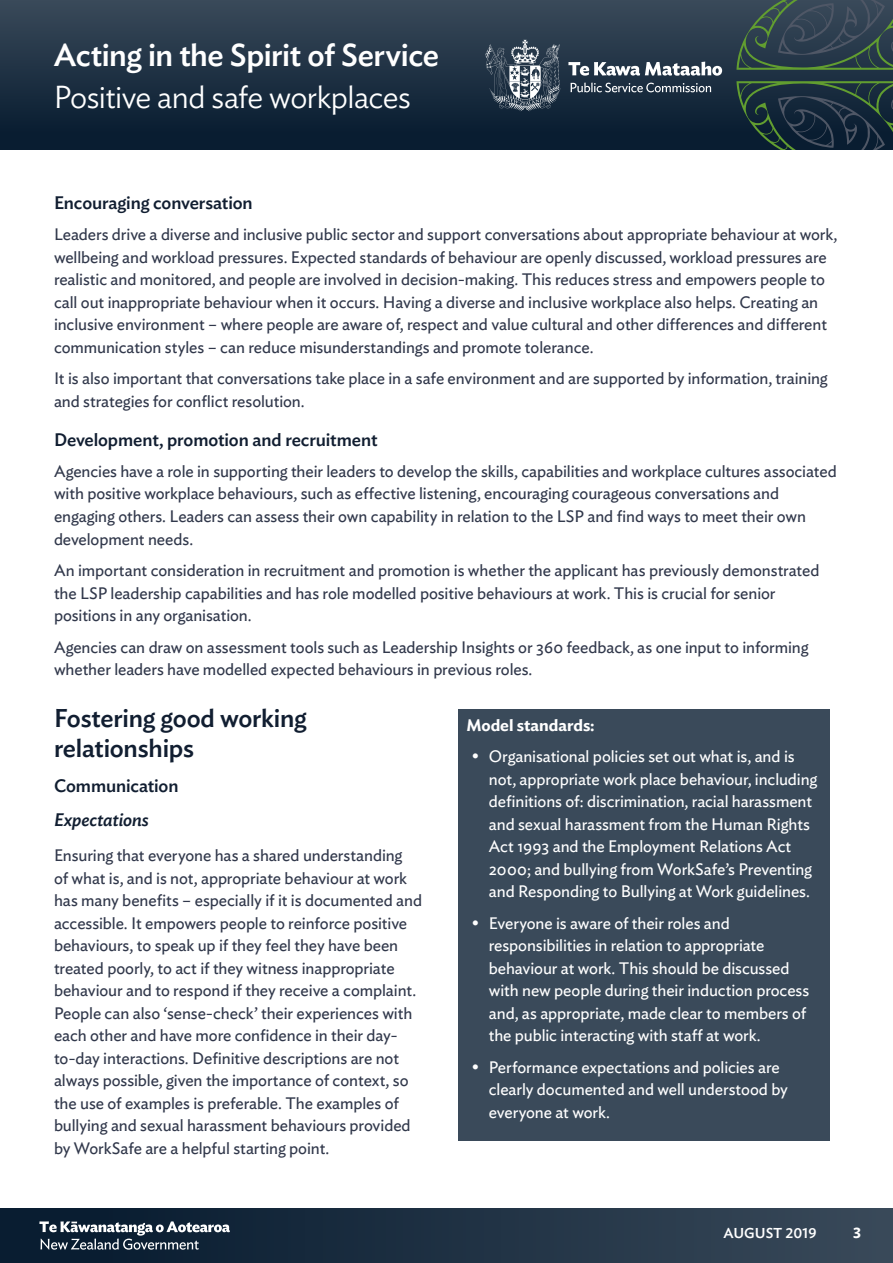
<style>
.page{position:relative;width:893px;height:1263px;background:#fff}
.page>*{position:absolute;margin:0;border:0;box-sizing:border-box;transform-origin:0 0}
.t1{font:500 31.5px "Ideal Sans";letter-spacing:-.015em;color:#fff}
.t2{font:300 31.5px "Ideal Sans";letter-spacing:-.02em;color:#fff}
.t3{font:500 25.5px/30px "Ideal Sans";letter-spacing:-.01em;color:#111e31}
.t4{font:500 18px "Ideal Sans";letter-spacing:-.01em;color:#111e31}
.t5{font:italic 500 18px "Ideal Sans";letter-spacing:-.005em;color:#111e31}
.Body_Text{font:16.5px/22.5px "Ideal Sans";letter-spacing:-.005em;color:#31384b}
.t6{font:16.5px/22.5px "Ideal Sans";letter-spacing:-.005em;color:#fff}
.t7{font:600 16.5px "Ideal Sans";color:#fff}
.t8{font:600 15px "Ideal Sans";color:#fff}
.t9{font:500 14.25px "Ideal Sans";color:#fff}
.t10{font:500 12px "Futura PT";color:#fff}
.s1{font-family:"Futura PT";font-size:18px}
</style>
<div class="page">
<div style="left:0;top:0;width:893px;height:150px;background:linear-gradient(to bottom,#394959,#05192d)"></div>
<div style="left:0;top:1209px;width:893px;height:54px;background:linear-gradient(to right,#04182d,#394959)"></div>
<svg style="left:568px;top:62px;width:154px;height:14px"></svg>
<svg style="left:571px;top:83px;width:140px;height:9px"></svg>
<svg style="left:485px;top:40px;width:76px;height:71px;background:#52606e"></svg>
<svg style="left:736px;top:0;width:157px;height:70px;background:#35494e"></svg>
<svg style="left:736px;top:81px;width:157px;height:69px;background:#1d3339"></svg>
<svg style="left:39px;top:1221px;width:191px;height:29px;background:#4d5b6a"></svg>
<div style="left:458px;top:709px;width:371px;height:432px;background:#3a4a5a"></div>
<h1 class="t1" style="left:54px;top:31px;width:387px">Acting in the Spirit of Service</h1>
<h1 class="t2" style="left:54px;top:73px;width:358px">Positive and safe workplaces</h1>
<h3 class="t4" style="left:54px;top:189px;width:200px">Encouraging conversation</h3>
<p class="Body_Text" style="left:54px;top:222px;width:785px">Leaders drive a diverse and inclusive public sector and support conversations about appropriate behaviour at work, wellbeing and workload pressures. Expected standards of behaviour are openly discussed, workload pressures are realistic and monitored, and people are involved in decision-making. This reduces stress and empowers people to call out inappropriate behaviour when it occurs. Having a diverse and inclusive workplace also helps. Creating an inclusive environment – where people are aware of, respect and value cultural and other differences and different communication styles – can reduce misunderstandings and promote tolerance.</p>
<p class="Body_Text" style="left:54px;top:366px;width:775px">It is also important that conversations take place in a safe environment and are supported by information, training and strategies for conflict resolution.</p>
<h3 class="t4" style="left:54px;top:426px;width:325px">Development, promotion and recruitment</h3>
<p class="Body_Text" style="left:54px;top:459px;width:784px">Agencies have a role in supporting their leaders to develop the skills, capabilities and workplace cultures associated with positive workplace behaviours, such as effective listening, encouraging courageous conversations and engaging others. Leaders can assess their own capability in relation to the LSP and find ways to meet their own development needs.</p>
<p class="Body_Text" style="left:54px;top:558px;width:767px">An important consideration in recruitment and promotion is whether the applicant has previously demonstrated the LSP leadership capabilities and has role modelled positive behaviours at work. This is crucial for senior positions in any organisation.</p>
<p class="Body_Text" style="left:54px;top:634px;width:756px">Agencies can draw on assessment tools such as Leadership Insights or 360 feedback, as one input to informing whether leaders have modelled expected behaviours in previous roles.</p>
<h2 class="t3" style="left:54px;top:701px;width:254px">Fostering good working relationships</h2>
<h3 class="t4" style="left:54px;top:772px;width:126px">Communication</h3>
<h4 class="t5" style="left:54px;top:806px;width:96px">Expectations</h4>
<p class="Body_Text" style="left:54px;top:843px;width:370px">Ensuring that everyone has a shared understanding<br>of what is, and is not, appropriate behaviour at work has many benefits – especially if it is documented and accessible. It empowers people to reinforce positive behaviours, to speak up if they feel they have been treated poorly, to act if they witness inappropriate behaviour and to respond if they receive a complaint.<br>People can also ‘sense-check’ their experiences with each other and have more confidence in their day&shy;to-day interactions. Definitive descriptions are not always possible, given the importance of context, so the use of examples is preferable. The examples of bullying and sexual harassment behaviours provided by WorkSafe are a helpful starting point.</p>
<h4 class="t7" style="left:466px;top:712px;width:130px">Model standards:</h4>
<p class="t6" style="left:489px;top:744px;width:330px;text-indent:-22px"><span class="s1">•</span> Organisational policies set out what is, and is not, appropriate work place behaviour, including definitions of: discrimination, racial harassment and sexual harassment from the Human Rights Act 1993 and the Employment Relations Act 2000; and bullying from WorkSafe’s Preventing and Responding to Bullying at Work guidelines.</p>
<p class="t6" style="left:489px;top:910px;width:322px;text-indent:-22px"><span class="s1">•</span> Everyone is aware of their roles and responsibilities in relation to appropriate behaviour at work. This should be discussed with new people during their induction process and, as appropriate, made clear to members of the public interacting with staff at work.</p>
<p class="t6" style="left:489px;top:1054px;width:301px;text-indent:-22px"><span class="s1">•</span> Performance expectations and policies are clearly documented and well understood by everyone at work.</p>
<p class="t9" style="left:723px;top:1222px;width:95px">AUGUST 2019</p>
<p class="t8" style="left:853px;top:1221px;width:9px">3</p>
<p class="t10" style="left:756px;top:1225px;width:107px">Published August 2019</p>
</div>
